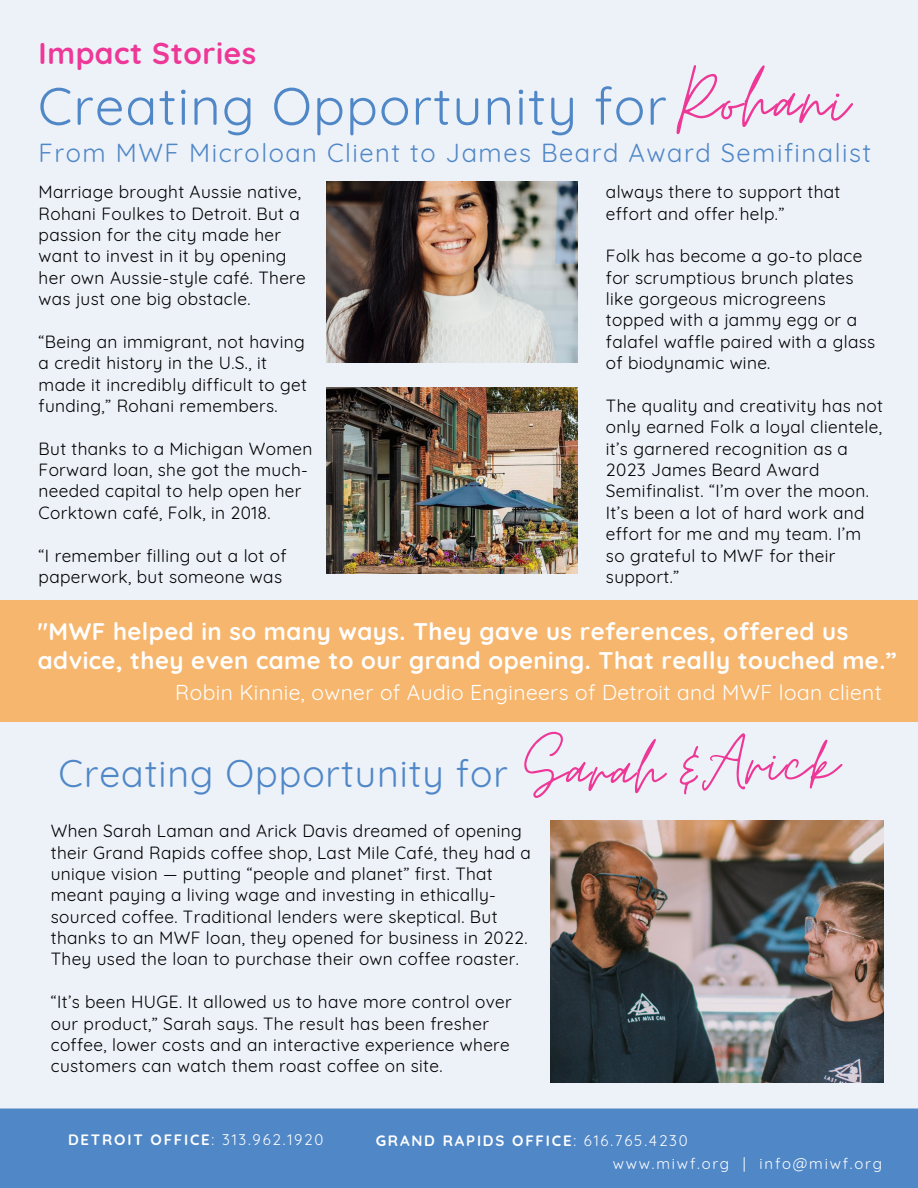
<style>
.page{position:relative;width:918px;height:1188px;background:#fff}
.page>*{position:absolute;margin:0;border:0;box-sizing:border-box;transform-origin:0 0}
.t1{font:82.5px "Moon Time";letter-spacing:.02em;color:#ee3897}
.t2{font:52.5px "Quicksand";letter-spacing:.025em;color:#5087c7}
.t3{font:37.5px "Quicksand";letter-spacing:.025em;color:#5087c7}
.t4{font:700 30px "Quicksand";letter-spacing:.02em;color:#ee3897}
.t5{font:25.5px "Quicksand";letter-spacing:.06em;color:#5087c7}
.t6{font:700 24px/29.2px "Quicksand";letter-spacing:.02em;color:#fff}
.t7{font:21px "Quicksand";letter-spacing:.02em;color:#fff}
.t8{font:17.25px/21.3px "Quicksand";letter-spacing:.02em;color:#000}
.t9{font:15px/23.1px "Quicksand";letter-spacing:.12em;color:#fff}
.t10{font:700 15px "Quicksand";letter-spacing:.12em;color:#fff}
.s1{font-family:"Moon Time";font-size:93px;color:#ee3897}
.s2{font-weight:400}
.s3{font-weight:700}
</style>
<div class="page">
<div style="left:0;top:1109px;width:918px;height:79px;background:#5087c7"></div>
<div style="left:0;top:0;width:918px;height:1109px;background:#edf2f9"></div>
<img style="left:327px;top:387px;width:250px;height:186px">
<div style="left:0;top:601px;width:918px;height:121px;background:#f7b66d"></div>
<img style="left:551px;top:821px;width:333px;height:262px">
<img style="left:327px;top:182px;width:250px;height:181px">
<h3 class="t4" style="left:39px;top:34px;width:219px">Impact Stories</h3>
<h2 class="t2" style="left:38px;top:72px;width:812px">Creating Opportunity for <span class="s1">Rohani</span></h2>
<h3 class="t5" style="left:39px;top:137px;width:834px">From MWF Microloan Client to James Beard Award Semifinalist</h3>
<p class="t8" style="left:39px;top:181px;width:269px">Marriage brought Aussie native,<br>Rohani Foulkes to Detroit. But a passion for the city made her want to invest in it by opening her own Aussie-style café. There was just one big obstacle.</p>
<p class="t8" style="left:39px;top:331px;width:270px">“Being an immigrant, not having a credit history in the U.S., it made it incredibly difficult to get funding,” Rohani remembers.</p>
<p class="t8" style="left:39px;top:438px;width:275px">But thanks to a Michigan Women<br>Forward loan, she got the much&shy;needed capital to help open her<br>Corktown café, Folk, in 2018.</p>
<p class="t8" style="left:39px;top:544px;width:249px">“I remember filling out a lot of paperwork, but someone was</p>
<h3 class="t6" style="left:38px;top:616px;width:860px">"MWF helped in so many ways. They gave us references, offered us advice, they even came to our grand opening. That really touched me.”</h3>
<p class="t8" style="left:606px;top:181px;width:236px">always there to support that effort and offer help.”</p>
<p class="t8" style="left:606px;top:245px;width:271px">Folk has become a go-to place for scrumptious brunch plates like gorgeous microgreens topped with a jammy egg or a falafel waffle paired with a glass of biodynamic wine.</p>
<p class="t8" style="left:606px;top:395px;width:279px">The quality and creativity has not only earned Folk a loyal clientele, it’s garnered recognition as a<br>2023 James Beard Award<br>Semifinalist. “I’m over the moon.<br>It’s been a lot of hard work and effort for me and my team. I’m so grateful to MWF for their support.”</p>
<p class="t7" style="left:175px;top:679px;width:708px">Robin Kinnie, owner of Audio Engineers of Detroit and MWF loan client</p>
<h1 class="t1" style="left:525px;top:718px;width:140px;rotate:1deg">Sarah</h1>
<h1 class="t1" style="left:676px;top:713px;width:163px">&amp;Arick</h1>
<p class="t8" style="left:51px;top:820px;width:482px">When Sarah Laman and Arick Davis dreamed of opening their Grand Rapids coffee shop, Last Mile Café, they had a unique vision — putting “people and planet” first. That meant paying a living wage and investing in ethically&shy;sourced coffee. Traditional lenders were skeptical. But thanks to an MWF loan, they opened for business in 2022.<br>They used the loan to purchase their own coffee roaster.</p>
<p class="t8" style="left:51px;top:991px;width:462px">“It’s been HUGE. It allowed us to have more control over our product,” Sarah says. The result has been fresher coffee, lower costs and an interactive experience where customers can watch them roast coffee on site.</p>
<h3 class="t3" style="left:59px;top:749px;width:451px">Creating Opportunity for</h3>
<p class="t10" style="left:68px;top:1130px;width:257px">DETROIT OFFICE<span class="s2">: 313.962.1920</span></p>
<p class="t9" style="left:613px;top:1129px;width:271px;text-indent:-237px"><span class="s3">GRAND RAPIDS OFFICE</span>: 616.765.4230<br>www.miwf.org | info@miwf.org</p>
</div>
